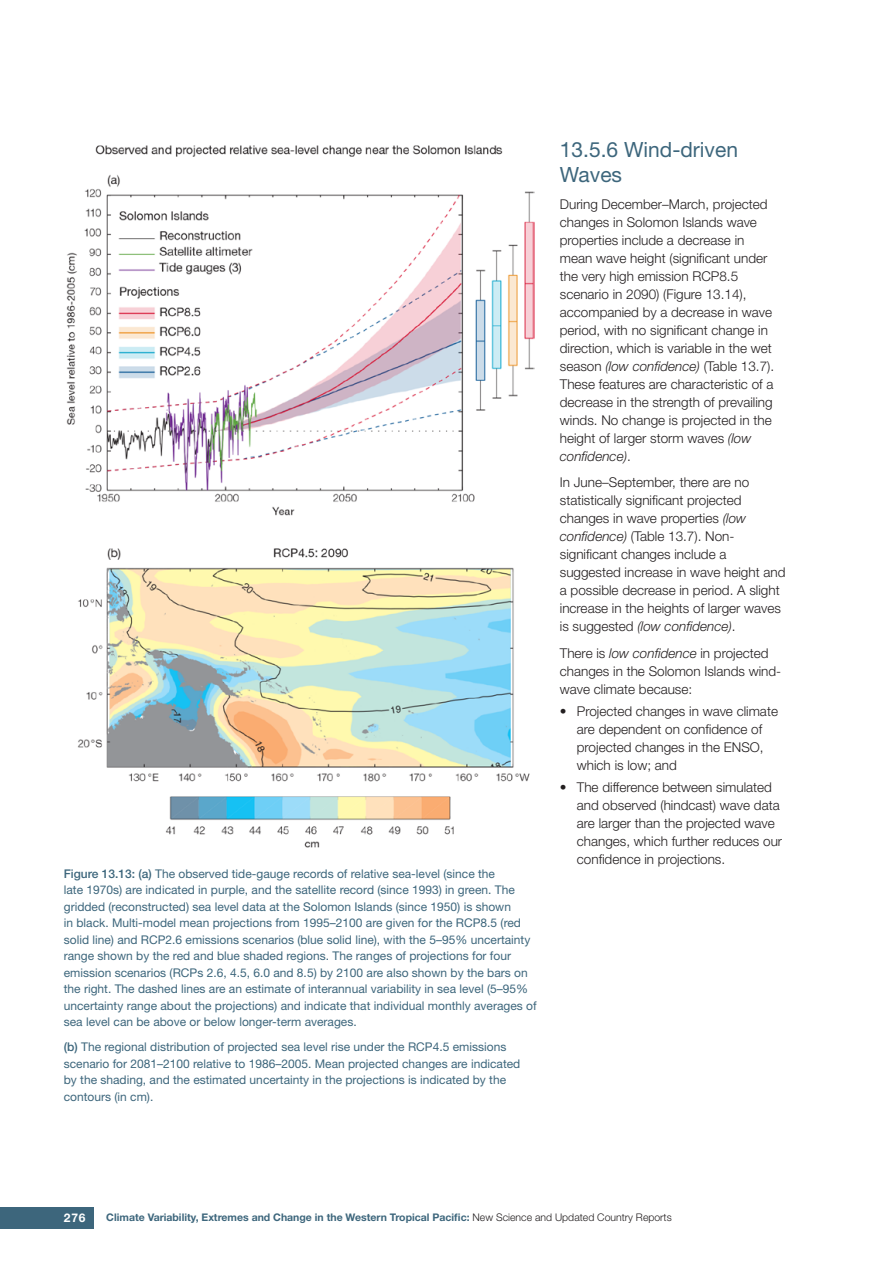
<style>
.page{position:relative;width:893px;height:1263px;background:#fff}
.page>*{position:absolute;margin:0;border:0;box-sizing:border-box;transform-origin:0 0}
.heading_1{font:21px/25.2px "Helvetica Neue";color:#3d667c}
.body{font:300 13.5px/18px "Helvetica Neue";color:#231f20}
.t1{font:12px/16.5px "Helvetica Neue";color:#3d667c}
.t2{font:700 12px "Helvetica Neue";color:#fff}
.t3{font:700 10.5px "Helvetica Neue";color:#3d667c}
.s1{font-weight:500}
.s2{font-style:italic}
.s3{font-weight:300;color:#231f20}
</style>
<div class="page">
<img style="left:66px;top:145px;width:468px;height:703px">
<div style="left:0;top:1208px;width:94px;height:21px;background:#3d667c"></div>
<p class="t1" style="left:64px;top:865px;width:474px"><span class="s1">Figure 13.13: (a)</span> The observed tide-gauge records of relative sea-level (since the<br>late 1970s) are indicated in purple, and the satellite record (since 1993) in green. The gridded (reconstructed) sea level data at the Solomon Islands (since 1950) is shown<br>in black. Multi-model mean projections from 1995–2100 are given for the RCP8.5 (red solid line) and RCP2.6 emissions scenarios (blue solid line), with the 5–95% uncertainty range shown by the red and blue shaded regions. The ranges of projections for four emission scenarios (RCPs 2.6, 4.5, 6.0 and 8.5) by 2100 are also shown by the bars on the right. The dashed lines are an estimate of interannual variability in sea level (5–95% uncertainty range about the projections) and indicate that individual monthly averages of sea level can be above or below longer-term averages.</p>
<p class="t1" style="left:64px;top:1038px;width:458px"><span class="s1">(b)</span> The regional distribution of projected sea level rise under the RCP4.5 emissions scenario for 2081–2100 relative to 1986–2005. Mean projected changes are indicated by the shading, and the estimated uncertainty in the projections is indicated by the contours (in cm).</p>
<h2 class="heading_1" style="left:560px;top:136px;width:180px">13.5.6 Wind-driven<br>Waves</h2>
<p class="body" style="left:560px;top:194px;width:216px">During December–March, projected changes in Solomon Islands wave properties include a decrease in mean wave height (significant under the very high emission RCP8.5 scenario in 2090) (Figure 13.14), accompanied by a decrease in wave period, with no significant change in direction, which is variable in the wet season <span class="s2">(low confidence)</span> (Table 13.7).<br>These features are characteristic of a decrease in the strength of prevailing winds. No change is projected in the height of larger storm waves <span class="s2">(low confidence)</span>.</p>
<p class="body" style="left:560px;top:473px;width:227px">In June–September, there are no statistically significant projected changes in wave properties <span class="s2">(low confidence)</span> (Table 13.7). Non&shy;significant changes include a suggested increase in wave height and a possible decrease in period. A slight increase in the heights of larger waves is suggested <span class="s2">(low confidence)</span>.</p>
<p class="body" style="left:560px;top:643px;width:223px">There is <span class="s2">low confidence</span> in projected changes in the Solomon Islands wind&shy;wave climate because:</p>
<p class="body" style="left:577px;top:702px;width:203px;text-indent:-17px">• Projected changes in wave climate are dependent on confidence of projected changes in the ENSO, which is low; and</p>
<p class="body" style="left:577px;top:778px;width:207px;text-indent:-17px">• The difference between simulated and observed (hindcast) wave data are larger than the projected wave changes, which further reduces our confidence in projections.</p>
<p class="t2" style="left:64px;top:1210px;width:23px">276</p>
<p class="t3" style="left:106px;top:1211px;width:567px">Climate Variability, Extremes and Change in the Western Tropical Pacific: <span class="s3">New Science and Updated Country Reports</span></p>
</div>
